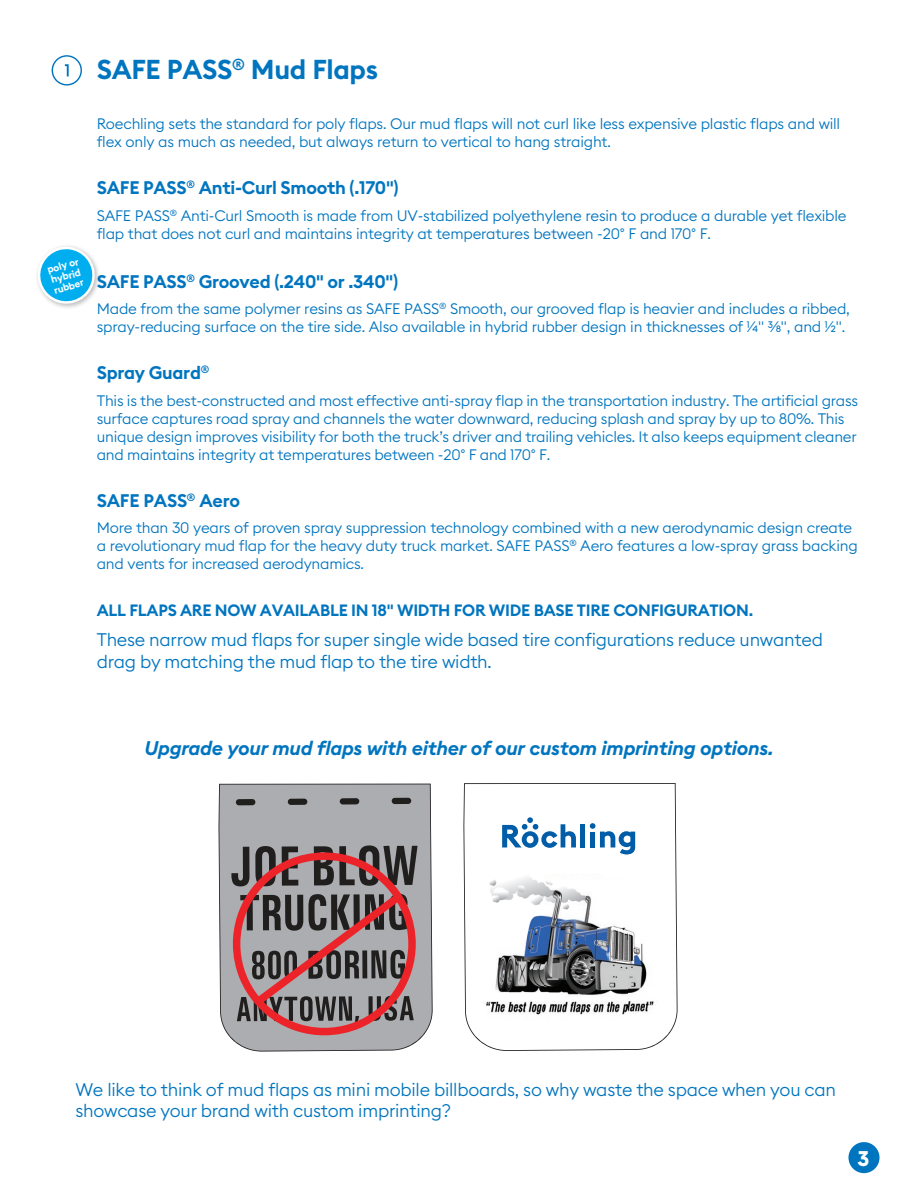
<style>
.page{position:relative;width:918px;height:1188px;background:#fff}
.page>*{position:absolute;margin:0;border:0;box-sizing:border-box;transform-origin:0 0}
.t1{font:600 27px "Euclid Square";letter-spacing:-.015em;color:#0075bf}
.t2{font:700 21px "Euclid Square";color:#fff}
.t3{font:italic 600 19.5px "Euclid Square";letter-spacing:-.015em;color:#0075bf}
.t4{font:300 18px/21.6px "Euclid Square";letter-spacing:-.015em;color:#0075bf}
.t5{font:600 18px "Euclid Square";letter-spacing:-.015em;color:#0075bf}
.t6{font:600 16.2px "Euclid Square";letter-spacing:-.015em;color:#0075bf}
.t7{font:300 15px/18px "Euclid Square";letter-spacing:-.015em;color:#0075bf}
.t8{font:600 10.2px/10.8px "Euclid Square";color:#fff}
.t9{font:600 9.9px "Euclid Square";color:#fff}
</style>
<div class="page">
<div style="left:52px;top:55px;width:30px;height:31px;border:1px solid #0075bf;border-radius:50%"></div>
<svg style="left:65px;top:64px;width:4px;height:12px"></svg>
<div style="left:35px;top:244px;width:66px;height:66px;background:#231f20;opacity:.3"></div>
<svg style="left:36px;top:245px;width:61px;height:61px"></svg>
<div style="left:848px;top:1142px;width:32px;height:31px;background:#0075bf;border-radius:50%"></div>
<svg style="left:219px;top:784px;width:214px;height:268px;fill:#acadb0"></svg>
<div style="left:236px;top:799px;width:19px;height:6px;background:#211e1e;border-radius:3px"></div>
<div style="left:288px;top:799px;width:19px;height:6px;background:#211e1e;border-radius:3px"></div>
<div style="left:340px;top:798px;width:19px;height:7px;background:#211e1e;border-radius:3px"></div>
<div style="left:392px;top:798px;width:19px;height:6px;background:#211e1e;border-radius:3px"></div>
<svg style="left:231px;top:845px;width:187px;height:190px"></svg>
<svg style="left:463px;top:783px;width:215px;height:268px"></svg>
<div style="left:508px;top:846px;width:118px;height:28px;background:#fff"></div>
<div style="left:604px;top:856px;width:33px;height:23px;background:#fff"></div>
<div style="left:580px;top:824px;width:5px;height:23px;background:#015da7"></div>
<svg style="left:502px;top:817px;width:74px;height:31px"></svg>
<svg style="left:590px;top:823px;width:45px;height:31px"></svg>
<p class="t8" style="left:46px;top:265px;width:34px;rotate:-16deg">poly or hybrid</p>
<p class="t9" style="left:52px;top:284px;width:32px;rotate:-16deg">rubber</p>
<h1 class="t1" style="left:97px;top:52px;width:283px">SAFE PASS<sup>®</sup> Mud Flaps</h1>
<p class="t7" style="left:97px;top:115px;width:745px">Roechling sets the standard for poly flaps. Our mud flaps will not curl like less expensive plastic flaps and will flex only as much as needed, but always return to vertical to hang straight.</p>
<p class="t5" style="left:97px;top:177px;width:303px">SAFE PASS<sup>®</sup> Anti-Curl Smooth (.170")</p>
<p class="t7" style="left:97px;top:207px;width:751px">SAFE PASS<sup>®</sup> Anti-Curl Smooth is made from UV-stabilized polyethylene resin to produce a durable yet flexible flap that does not curl and maintains integrity at temperatures between -20° F and 170° F.</p>
<p class="t5" style="left:97px;top:270px;width:303px">SAFE PASS<sup>®</sup> Grooved (.240" or .340")</p>
<p class="t7" style="left:97px;top:300px;width:755px">Made from the same polymer resins as SAFE PASS<sup>®</sup> Smooth, our grooved flap is heavier and includes a ribbed, spray-reducing surface on the tire side. Also available in hybrid rubber design in thicknesses of ¼" ⅜", and ½".</p>
<p class="t5" style="left:97px;top:362px;width:114px">Spray Guard<sup>®</sup></p>
<p class="t7" style="left:97px;top:392px;width:763px">This is the best-constructed and most effective anti-spray flap in the transportation industry. The artificial grass surface captures road spray and channels the water downward, reducing splash and spray by up to 80%. This unique design improves visibility for both the truck’s driver and trailing vehicles. It also keeps equipment cleaner and maintains integrity at temperatures between -20° F and 170° F.</p>
<p class="t5" style="left:97px;top:489px;width:145px">SAFE PASS<sup>®</sup> Aero</p>
<p class="t7" style="left:97px;top:518px;width:763px">More than 30 years of proven spray suppression technology combined with a new aerodynamic design create a revolutionary mud flap for the heavy duty truck market. SAFE PASS<sup>®</sup> Aero features a low-spray grass backing and vents for increased aerodynamics.</p>
<p class="t6" style="left:97px;top:600px;width:658px">ALL FLAPS ARE NOW AVAILABLE IN 18" WIDTH FOR WIDE BASE TIRE CONFIGURATION.</p>
<p class="t4" style="left:97px;top:629px;width:728px">These narrow mud flaps for super single wide based tire configurations reduce unwanted drag by matching the mud flap to the tire width.</p>
<h3 class="t3" style="left:144px;top:736px;width:631px">Upgrade your mud flaps with either of our custom imprinting options.</h3>
<p class="t4" style="left:75px;top:1078px;width:762px">We like to think of mud flaps as mini mobile billboards, so why waste the space when you can showcase your brand with custom imprinting?</p>
<h2 class="t2" style="left:858px;top:1145px;width:13px">3</h2>
</div>
